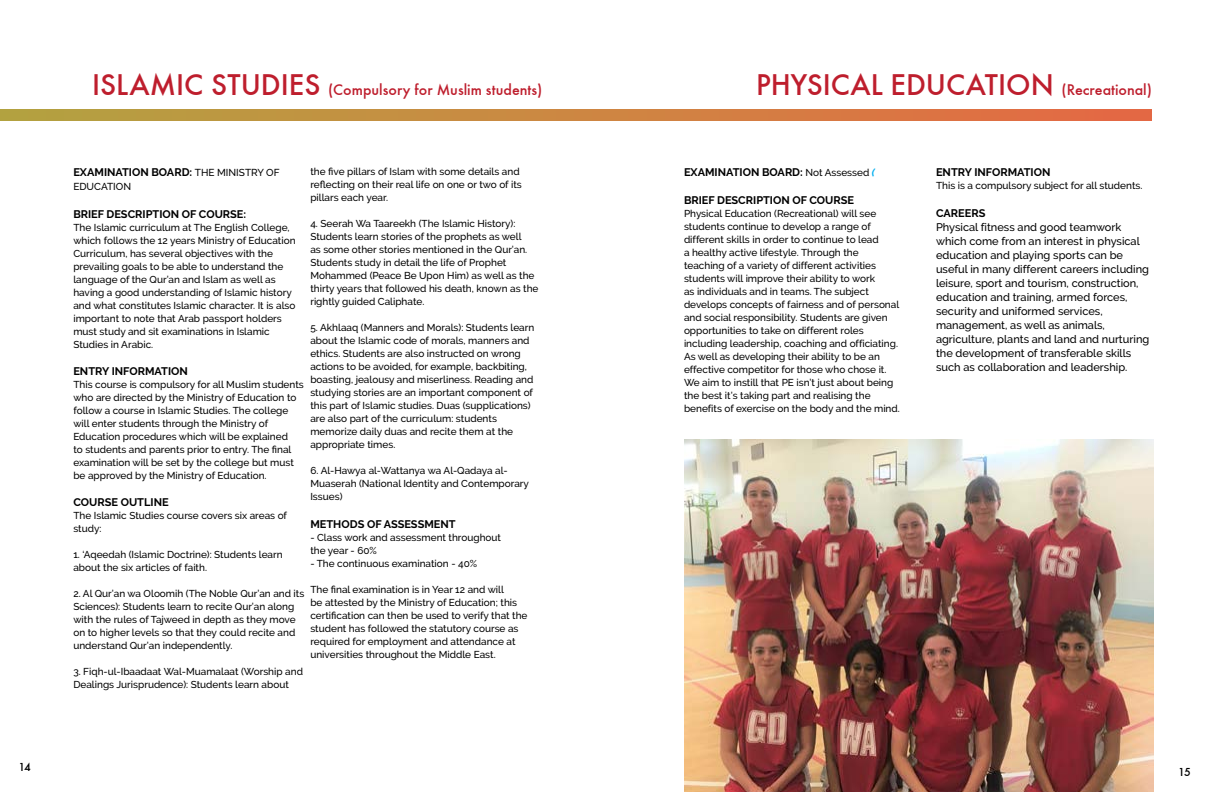
<style>
.page{position:relative;width:1224px;height:792px;background:#fff}
.page>*{position:absolute;margin:0;border:0;box-sizing:border-box;transform-origin:0 0}
.t1{font:31px "Futura T Medium";color:#be1e2d}
.t2{font:16px "Futura T Medium";color:#be1e2d}
.t3{font:12px "Futura T Medium";color:#000}
.t4{font:500 11px/14px "Raleway";color:#000}
.t5{font:700 11px "Raleway";color:#000}
.t6{font:500 10.1px "Raleway";color:#000}
.t7{font:500 10px/13px "Raleway";color:#000}
.s1{font-size:31px}
.s2{font-weight:500;font-size:10.1px}
.s3{font-size:16px}
.s4{font-weight:500;font-size:10px}
.s5{font-style:italic;font-size:10.1px;color:#00aeef}
</style>
<div class="page">
<svg style="left:0;top:109px;width:1152px;height:12px;background:#cc8542"></svg>
<img style="left:684px;top:439px;width:469px;height:353px">
<p class="t3" style="left:18px;top:760px;width:14px">14</p>
<h2 class="t2" style="left:92px;top:81px;width:452px"><span class="s1">ISLAMIC STUDIES</span> (Compulsory for Muslim students)</h2>
<p class="t7" style="left:310px;top:165px;width:213px">the five pillars of Islam with some details and reflecting on their real life on one or two of its pillars each year.</p>
<p class="t7" style="left:310px;top:217px;width:230px">4. Seerah Wa Taareekh (The Islamic History):<br>Students learn stories of the prophets as well<br>as some other stories mentioned in the Qur’an.<br>Students study in detail the life of Prophet Mohammed (Peace Be Upon Him) as well as the thirty years that followed his death, known as the rightly guided Caliphate.</p>
<p class="t7" style="left:310px;top:321px;width:225px">5. Akhlaaq (Manners and Morals): Students learn about the Islamic code of morals, manners and ethics. Students are also instructed on wrong actions to be avoided, for example, backbiting, boasting, jealousy and miserliness. Reading and studying stories are an important component of this part of Islamic studies. Duas (supplications) are also part of the curriculum: students memorize daily duas and recite them at the appropriate times.</p>
<p class="t7" style="left:310px;top:464px;width:220px">6. Al-Hawya al-Wattanya wa Al-Qadaya al-<br>Muaserah (National Identity and Contemporary<br>Issues)</p>
<p class="t5" style="left:310px;top:518px;width:147px">METHODS OF ASSESSMENT</p>
<p class="t7" style="left:310px;top:531px;width:192px">●- Class work and assessment throughout the year - 60%</p>
<p class="t7" style="left:310px;top:557px;width:168px">●- The continuous examination - 40%</p>
<p class="t7" style="left:310px;top:583px;width:219px">The final examination is in Year 12 and will<br>be attested by the Ministry of Education; this certification can then be used to verify that the student has followed the statutory course as required for employment and attendance at universities throughout the Middle East.</p>
<p class="t5" style="left:73px;top:166px;width:208px">EXAMINATION BOARD: <span class="s2">THE MINISTRY OF</span></p>
<p class="t6" style="left:73px;top:181px;width:59px">EDUCATION</p>
<p class="t5" style="left:73px;top:208px;width:174px">BRIEF DESCRIPTION OF COURSE:</p>
<p class="t7" style="left:73px;top:221px;width:224px">The Islamic curriculum at The English College, which follows the 12 years Ministry of Education Curriculum, has several objectives with the prevailing goals to be able to understand the language of the Qur’an and Islam as well as having a good understanding of Islamic history and what constitutes Islamic character. It is also important to note that Arab passport holders must study and sit examinations in Islamic Studies in Arabic.</p>
<p class="t5" style="left:73px;top:365px;width:116px">ENTRY INFORMATION</p>
<p class="t7" style="left:73px;top:378px;width:232px">This course is compulsory for all Muslim students who are directed by the Ministry of Education to follow a course in Islamic Studies. The college will enter students through the Ministry of Education procedures which will be explained<br>to students and parents prior to entry. The final examination will be set by the college but must be approved by the Ministry of Education.</p>
<p class="t5" style="left:73px;top:496px;width:97px">COURSE OUTLINE</p>
<p class="t7" style="left:73px;top:509px;width:215px">The Islamic Studies course covers six areas of study:</p>
<p class="t7" style="left:73px;top:548px;width:211px">1. ‘Aqeedah (Islamic Doctrine): Students learn about the six articles of faith.</p>
<p class="t7" style="left:73px;top:587px;width:233px">2. Al Qur’an wa Oloomih (The Noble Qur’an and its Sciences): Students learn to recite Qur’an along with the rules of Tajweed in depth as they move on to higher levels so that they could recite and understand Qur’an independently.</p>
<p class="t7" style="left:73px;top:665px;width:231px">3. Fiqh-ul-Ibaadaat Wal-Muamalaat (Worship and<br>Dealings Jurisprudence): Students learn about</p>
<h1 class="t1" style="left:756px;top:66px;width:397px">PHYSICAL EDUCATION <span class="s3">(Recreational)</span></h1>
<p class="t5" style="left:684px;top:166px;width:192px">EXAMINATION BOARD: <span class="s4">Not Assessed</span> <span class="s5">(</span></p>
<p class="t5" style="left:684px;top:194px;width:172px">BRIEF DESCRIPTION OF COURSE</p>
<p class="t7" style="left:684px;top:207px;width:217px">Physical Education (Recreational) will see students continue to develop a range of different skills in order to continue to lead<br>a healthy active lifestyle. Through the teaching of a variety of different activities students will improve their ability to work<br>as individuals and in teams. The subject develops concepts of fairness and of personal and social responsibility. Students are given opportunities to take on different roles including leadership, coaching and officiating.<br>As well as developing their ability to be an effective competitor for those who chose it.<br>We aim to instill that PE isn’t just about being the best it’s taking part and realising the benefits of exercise on the body and the mind.</p>
<p class="t5" style="left:936px;top:166px;width:116px">ENTRY INFORMATION</p>
<p class="t7" style="left:936px;top:179px;width:208px">This is a compulsory subject for all students.</p>
<p class="t5" style="left:936px;top:207px;width:51px">CAREERS</p>
<p class="t4" style="left:936px;top:220px;width:215px">Physical fitness and good teamwork which come from an interest in physical education and playing sports can be useful in many different careers including leisure, sport and tourism, construction, education and training, armed forces, security and uniformed services, management, as well as animals, agriculture, plants and land and nurturing the development of transferable skills such as collaboration and leadership.</p>
<p class="t3" style="left:1178px;top:765px;width:14px">15</p>
</div>
